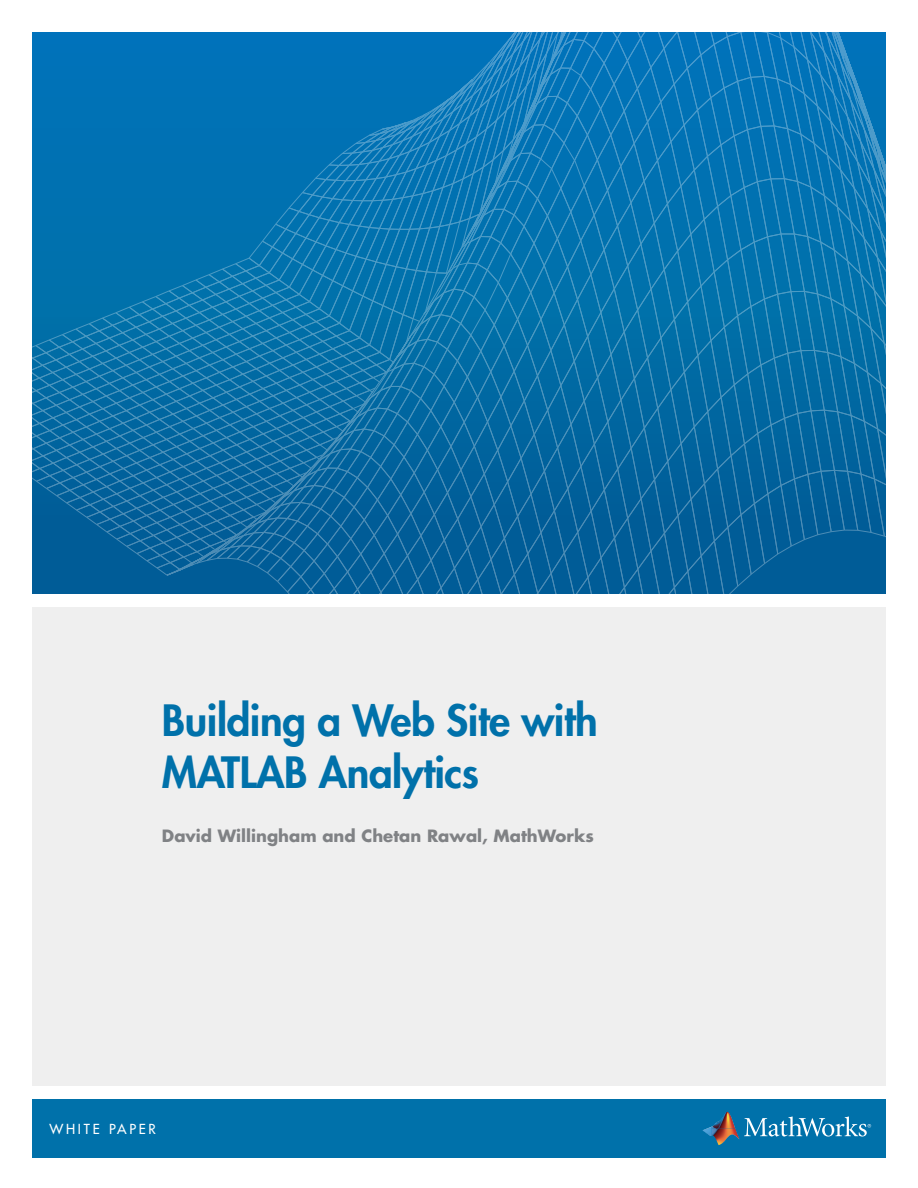
<style>
.page{position:relative;width:918px;height:1188px;background:#fff}
.page>*{position:absolute;margin:0;border:0;box-sizing:border-box;transform-origin:0 0}
.t1{font:800 42px/52.5px "Futura Std";letter-spacing:-.01em;color:#0071aa}
.t2{font:700 16.5px "Futura Std";color:#808285}
.t3{font:500 13.5px "Futura Std";letter-spacing:.2em;color:#fff}
</style>
<div class="page">
<div style="left:32px;top:1099px;width:854px;height:59px;background:#0071aa"></div>
<div style="left:32px;top:608px;width:854px;height:478px;background:#efefef"></div>
<svg style="left:32px;top:32px;width:854px;height:562px"></svg>
<img style="left:712px;top:1112px;width:23px;height:16px">
<svg style="left:703px;top:1127px;width:9px;height:9px"></svg>
<img style="left:712px;top:1128px;width:27px;height:17px">
<svg style="left:744px;top:1116px;width:127px;height:21px"></svg>
<h1 class="t1" style="left:162px;top:694px;width:437px">Building a Web Site with<br>MATLAB Analytics</h1>
<p class="t2" style="left:162px;top:825px;width:433px">David Willingham and Chetan Rawal, MathWorks</p>
<p class="t3" style="left:50px;top:1121px;width:108px">WHITE PAPER</p>
</div>
